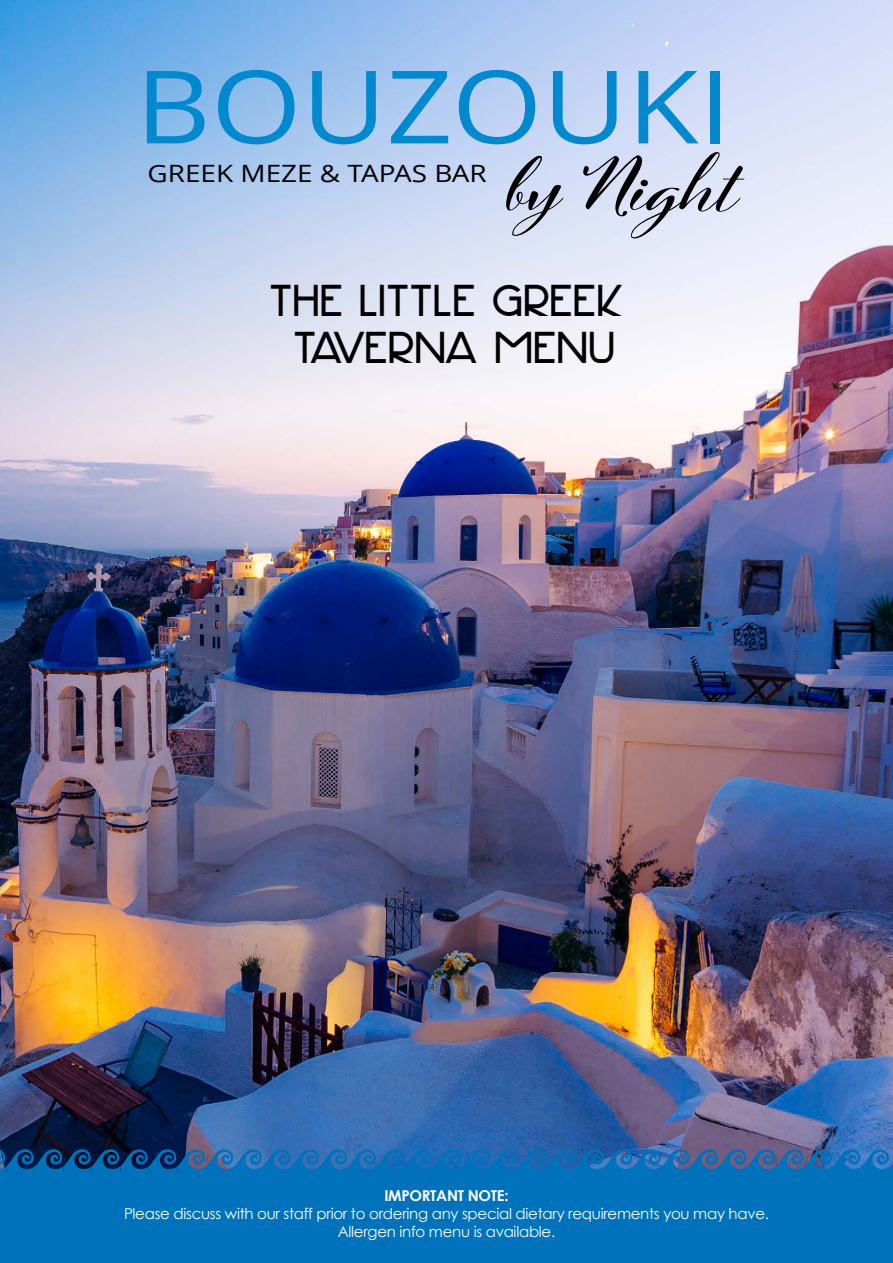
<style>
.page{position:relative;width:893px;height:1263px;background:#fff}
.page>*{position:absolute;margin:0;border:0;box-sizing:border-box;transform-origin:0 0}
.t1{font:101.25px "Open Sans";color:#0089cf;scale:1.15 1}
.t2{font:700 72.6px "Cinque Donne";color:#000;scale:1.12 1}
.t3{font:39px/46.8px "DK Hofstad";color:#000;text-align:center}
.t4{font:23.85px "Open Sans";color:#000;scale:1.17 1}
.t5{font:15px/18px "Century Gothic";letter-spacing:-.02em;color:#fff;text-align:center}
.t6{font:700 15px "Century Gothic";letter-spacing:-.02em;color:#fff}
</style>
<div class="page">
<img style="left:0;top:0;width:893px;height:1149px">
<div style="left:0;top:1175px;width:893px;height:88px;background:#0072bc"></div>
<svg style="left:0;top:1149px;width:893px;height:26px;background:#1766a9"></svg>
<h1 class="t1" style="left:135px;top:37px;width:519px">BOUZOUKI</h1>
<h3 class="t4" style="left:148px;top:157px;width:291px">GREEK MEZE &amp; TAPAS BAR</h3>
<h2 class="t2" style="left:507px;top:141px;width:209px">by Night</h2>
<h3 class="t3" style="left:269px;top:272px;width:356px">THE LITTLE GREEK<br>TAVERNA MENU</h3>
<p class="t6" style="left:384px;top:1184px;width:126px">IMPORTANT NOTE:</p>
<p class="t5" style="left:124px;top:1204px;width:646px">Please discuss with our staff prior to ordering any special dietary requirements you may have.<br>Allergen info menu is available.</p>
</div>
